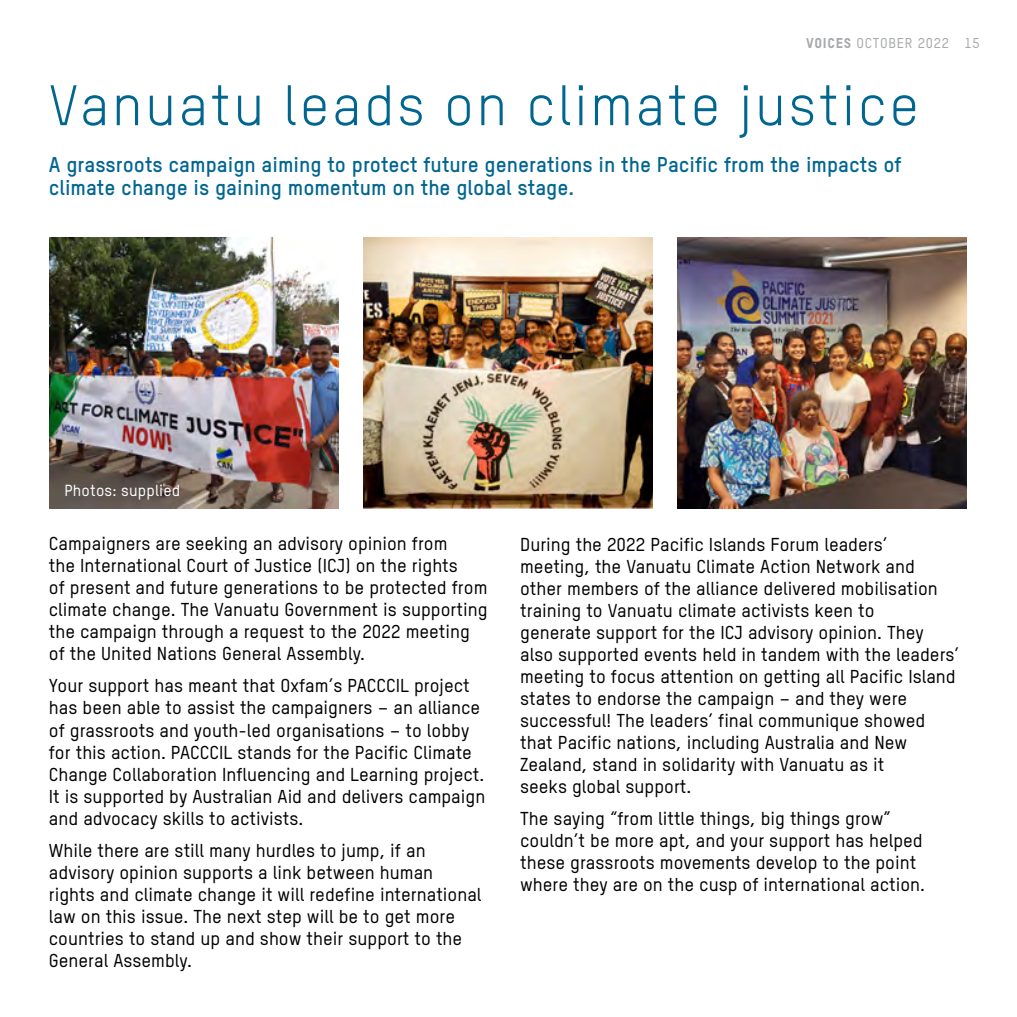
<style>
.page{position:relative;width:1017px;height:1017px;background:#fff}
.page>*{position:absolute;margin:0;border:0;box-sizing:border-box;transform-origin:0 0}
.t1{font:56px "Oxfam TSTARPRO";letter-spacing:.05em;color:#006690}
.t2{font:700 21px/22.8px "Oxfam TSTARPRO";color:#006690}
.t3{font:500 18.38px/22.1px "Oxfam TSTARPRO";color:#000}
.t4{font:500 15.75px "Oxfam TSTARPRO";letter-spacing:.01em;color:#fff}
.t5{font:500 14px "Oxfam TSTARPRO";letter-spacing:.05em;color:#a7a9ac}
.s1{font-family:"Oxfam TSTARPRO Headline";font-weight:400}
</style>
<div class="page">
<img style="left:50px;top:237px;width:289px;height:271px">
<img style="left:363px;top:237px;width:289px;height:271px">
<img style="left:677px;top:237px;width:289px;height:271px">
<p class="t5" style="left:806px;top:35px;width:175px"><span class="s1">VOICES</span> OCTOBER 2022 15</p>
<h1 class="t1" style="left:49px;top:72px;width:872px">Vanuatu leads on climate justice</h1>
<p class="t2" style="left:49px;top:153px;width:854px">A grassroots campaign aiming to protect future generations in the Pacific from the impacts of climate change is gaining momentum on the global stage.</p>
<p class="t4" style="left:64px;top:481px;width:117px">Photos: supplied</p>
<p class="t3" style="left:49px;top:532px;width:440px">Campaigners are seeking an advisory opinion from<br>the International Court of Justice (ICJ) on the rights<br>of present and future generations to be protected from climate change. The Vanuatu Government is supporting the campaign through a request to the 2022 meeting of the United Nations General Assembly.</p>
<p class="t3" style="left:49px;top:675px;width:438px">Your support has meant that Oxfam’s PACCCIL project has been able to assist the campaigners – an alliance of grassroots and youth-led organisations – to lobby for this action. PACCCIL stands for the Pacific Climate Change Collaboration Influencing and Learning project.<br>It is supported by Australian Aid and delivers campaign and advocacy skills to activists.</p>
<p class="t3" style="left:49px;top:839px;width:434px">While there are still many hurdles to jump, if an advisory opinion supports a link between human rights and climate change it will redefine international law on this issue. The next step will be to get more countries to stand up and show their support to the General Assembly.</p>
<p class="t3" style="left:520px;top:533px;width:441px">During the 2022 Pacific Islands Forum leaders’ meeting, the Vanuatu Climate Action Network and other members of the alliance delivered mobilisation training to Vanuatu climate activists keen to<br>generate support for the ICJ advisory opinion. They also supported events held in tandem with the leaders’ meeting to focus attention on getting all Pacific Island states to endorse the campaign – and they were successful! The leaders’ final communique showed that Pacific nations, including Australia and New Zealand, stand in solidarity with Vanuatu as it<br>seeks global support.</p>
<p class="t3" style="left:520px;top:807px;width:406px">The saying “from little things, big things grow” couldn’t be more apt, and your support has helped these grassroots movements develop to the point where they are on the cusp of international action.</p>
</div>
